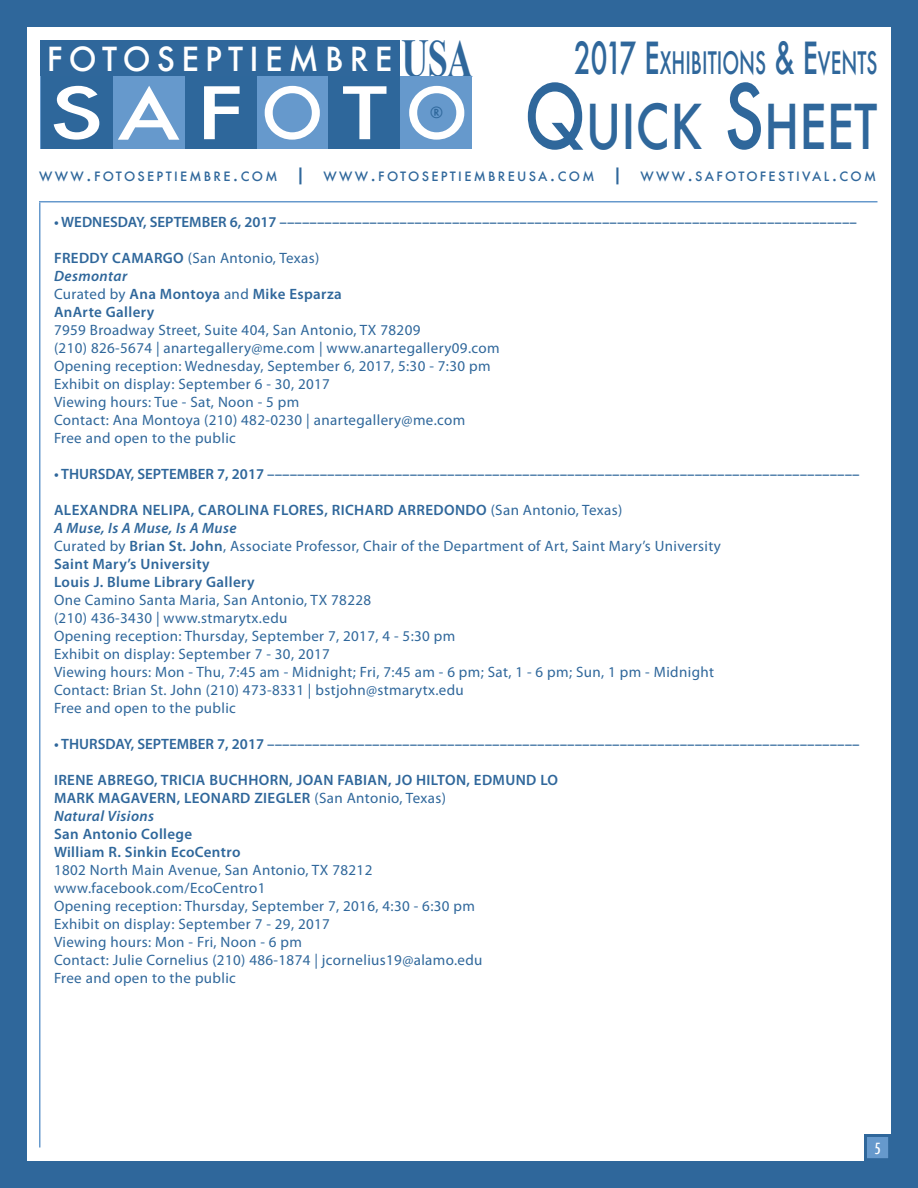
<style>
.page{position:relative;width:918px;height:1188px;background:#2f679b}
.page>*{position:absolute;margin:0;border:0;box-sizing:border-box;transform-origin:0 0}
.t1{font:500 68.85px "Futura";color:#fff;scale:1.37 1}
.t2{font:500 60.3px "Futura";color:#2f679b;scale:.8 1}
.t3{font:500 32.4px "Futura";letter-spacing:.2em;color:#fff;scale:.96 1}
.t4{font:500 30.3px "Futura";color:#2f679b;scale:.63 1}
.t5{font:15px/18px "Myriad Pro";letter-spacing:.025em;color:#2f679b}
.t6{font:600 15px/18px "Myriad Pro";letter-spacing:.025em;color:#2f679b}
.t7{font:600 15px "Myriad Pro";color:#2f679b}
.t8{font:italic 600 15px "Myriad Pro";letter-spacing:.025em;color:#2f679b}
.t9{font:500 15px "Futura";color:#2e679b}
.t10{font:500 condensed 15px "Futura";color:#fff}
.t11{font:500 12.6px "Futura";letter-spacing:.18em;color:#2f679b}
.s1{font-family:"Times New Roman";font-weight:700;font-size:53.25px;color:#2f679b}
.s2{font-family:"Times New Roman";font-weight:700;font-size:52.05px;color:#2f679b}
.s3{font-family:"Times New Roman";font-weight:700;font-size:53.4px;color:#2f679b}
.s4{font-size:67.35px}
.s5{font-size:70.2px}
.s6{font-size:43.2px}
.s7{font-size:86.25px}
.s8{font-size:18px}
.s9{font-weight:600}
.s10{font-weight:400}
</style>
<div class="page">
<div style="left:27px;top:27px;width:864px;height:1134px;background:#fff"></div>
<div style="left:40px;top:40px;width:360px;height:36px;background:#2f679b"></div>
<div style="left:41px;top:76px;width:431px;height:72px;background:#69c"></div>
<div style="left:41px;top:76px;width:72px;height:72px;background:#2e679b"></div>
<div style="left:185px;top:76px;width:71px;height:72px;background:#2e679b"></div>
<div style="left:328px;top:76px;width:72px;height:72px;background:#2e679b"></div>
<hr style="left:39px;top:202px;width:1px;height:946px;background:#69c">
<hr style="left:39px;top:201px;width:838px;height:1px;background:#69c">
<div style="left:864px;top:1134px;width:27px;height:27px;background:#69c;border:3px solid #2f679b"></div>
<h3 class="t3" style="left:47px;top:36px;width:445px">FOTOSEPTIEMBRE<span class="s1">U</span><span class="s2">S</span><span class="s3">A</span></h3>
<h1 class="t1" style="left:49px;top:66px;width:308px">S<span class="s4">A</span><span class="s5">F</span>O<span class="s5">T</span>O</h1>
<p class="t4" style="left:574px;top:42px;width:483px"><span class="s6">2017 E</span>XHIBITIONS <span class="s6">&amp; E</span>VENTS</p>
<p class="t2" style="left:524px;top:85px;width:443px"><span class="s7">Q</span>UICK <span class="s7">S</span>HEET</p>
<p class="t11" style="left:39px;top:167px;width:838px">WWW<span class="s8">.</span>FOTOSE PTIE MBRE <span class="s8">.</span>COM <span class="s8">|</span> WWW<span class="s8">.</span>FOTOSE PTIE MBRE USA<span class="s8">.</span>COM <span class="s8">|</span> WWW<span class="s8">.</span>SAFOTOFE STIVAL<span class="s8">.</span>COM</p>
<p class="t9" style="left:430px;top:102px;width:14px">®</p>
<p class="t7" style="left:54px;top:213px;width:805px">• WEDNESDAY, SEPTEMBER 6, 2017 –––––––––––––––––––––––––––––––––––––––––––––––––––––––––––––––––––––––––––––</p>
<p class="t5" style="left:54px;top:249px;width:267px"><span class="s9">FREDDY CAMARGO</span> (San Antonio, Texas)</p>
<p class="t8" style="left:54px;top:267px;width:75px">Desmontar</p>
<p class="t6" style="left:54px;top:285px;width:289px"><span class="s10">Curated by</span> Ana Montoya <span class="s10">and</span> Mike Esparza</p>
<p class="t5" style="left:54px;top:303px;width:368px"><span class="s9">AnArte Gallery<br></span>7959 Broadway Street, Suite 404, San Antonio, TX 78209</p>
<p class="t5" style="left:54px;top:339px;width:447px">(210) 826-5674 | anartegallery@me.com | www.anartegallery09.com</p>
<p class="t5" style="left:54px;top:357px;width:438px">Opening reception: Wednesday, September 6, 2017, 5:30 - 7:30 pm</p>
<p class="t5" style="left:54px;top:375px;width:277px">Exhibit on display: September 6 - 30, 2017</p>
<p class="t5" style="left:54px;top:393px;width:247px">Viewing hours: Tue - Sat, Noon - 5 pm</p>
<p class="t5" style="left:54px;top:411px;width:413px">Contact: Ana Montoya (210) 482-0230 | anartegallery@me.com</p>
<p class="t5" style="left:54px;top:429px;width:183px">Free and open to the public</p>
<p class="t7" style="left:54px;top:465px;width:807px">• THURSDAY, SEPTEMBER 7, 2017 –––––––––––––––––––––––––––––––––––––––––––––––––––––––––––––––––––––––––––––––</p>
<p class="t6" style="left:54px;top:501px;width:570px">ALEXANDRA NELIPA, CAROLINA FLORES, RICHARD ARREDONDO <span class="s10">(San Antonio, Texas)</span></p>
<p class="t8" style="left:54px;top:519px;width:184px">A Muse, Is A Muse, Is A Muse</p>
<p class="t5" style="left:54px;top:537px;width:668px">Curated by <span class="s9">Brian St. John</span>, Associate Professor, Chair of the Department of Art, Saint Mary’s University</p>
<p class="t6" style="left:54px;top:555px;width:319px">Saint Mary’s University<br>Louis J. Blume Library Gallery<br><span class="s10">One Camino Santa Maria, San Antonio, TX 78228</span></p>
<p class="t5" style="left:54px;top:609px;width:235px">(210) 436-3430 | www.stmarytx.edu</p>
<p class="t5" style="left:54px;top:627px;width:403px">Opening reception: Thursday, September 7, 2017, 4 - 5:30 pm</p>
<p class="t5" style="left:54px;top:645px;width:277px">Exhibit on display: September 7 - 30, 2017</p>
<p class="t5" style="left:54px;top:663px;width:662px">Viewing hours: Mon - Thu, 7:45 am - Midnight; Fri, 7:45 am - 6 pm; Sat, 1 - 6 pm; Sun, 1 pm - Midnight</p>
<p class="t5" style="left:54px;top:681px;width:411px">Contact: Brian St. John (210) 473-8331 | bstjohn@stmarytx.edu</p>
<p class="t5" style="left:54px;top:699px;width:183px">Free and open to the public</p>
<p class="t7" style="left:54px;top:735px;width:807px">• THURSDAY, SEPTEMBER 7, 2017 –––––––––––––––––––––––––––––––––––––––––––––––––––––––––––––––––––––––––––––––</p>
<p class="t6" style="left:54px;top:771px;width:506px">IRENE ABREGO, TRICIA BUCHHORN, JOAN FABIAN, JO HILTON, EDMUND LO<br>MARK MAGAVERN, LEONARD ZIEGLER <span class="s10">(San Antonio, Texas)</span></p>
<p class="t8" style="left:54px;top:807px;width:102px">Natural Visions</p>
<p class="t6" style="left:54px;top:825px;width:320px">San Antonio College<br>William R. Sinkin EcoCentro<br><span class="s10">1802 North Main Avenue, San Antonio, TX 78212</span></p>
<p class="t5" style="left:54px;top:879px;width:213px">www.facebook.com/EcoCentro1</p>
<p class="t5" style="left:54px;top:897px;width:422px">Opening reception: Thursday, September 7, 2016, 4:30 - 6:30 pm</p>
<p class="t5" style="left:54px;top:915px;width:277px">Exhibit on display: September 7 - 29, 2017</p>
<p class="t5" style="left:54px;top:933px;width:249px">Viewing hours: Mon - Fri, Noon - 6 pm</p>
<p class="t5" style="left:54px;top:951px;width:430px">Contact: Julie Cornelius (210) 486-1874 | jcornelius19@alamo.edu</p>
<p class="t5" style="left:54px;top:969px;width:183px">Free and open to the public</p>
<p class="t10" style="left:874px;top:1139px;width:8px">5</p>
</div>
